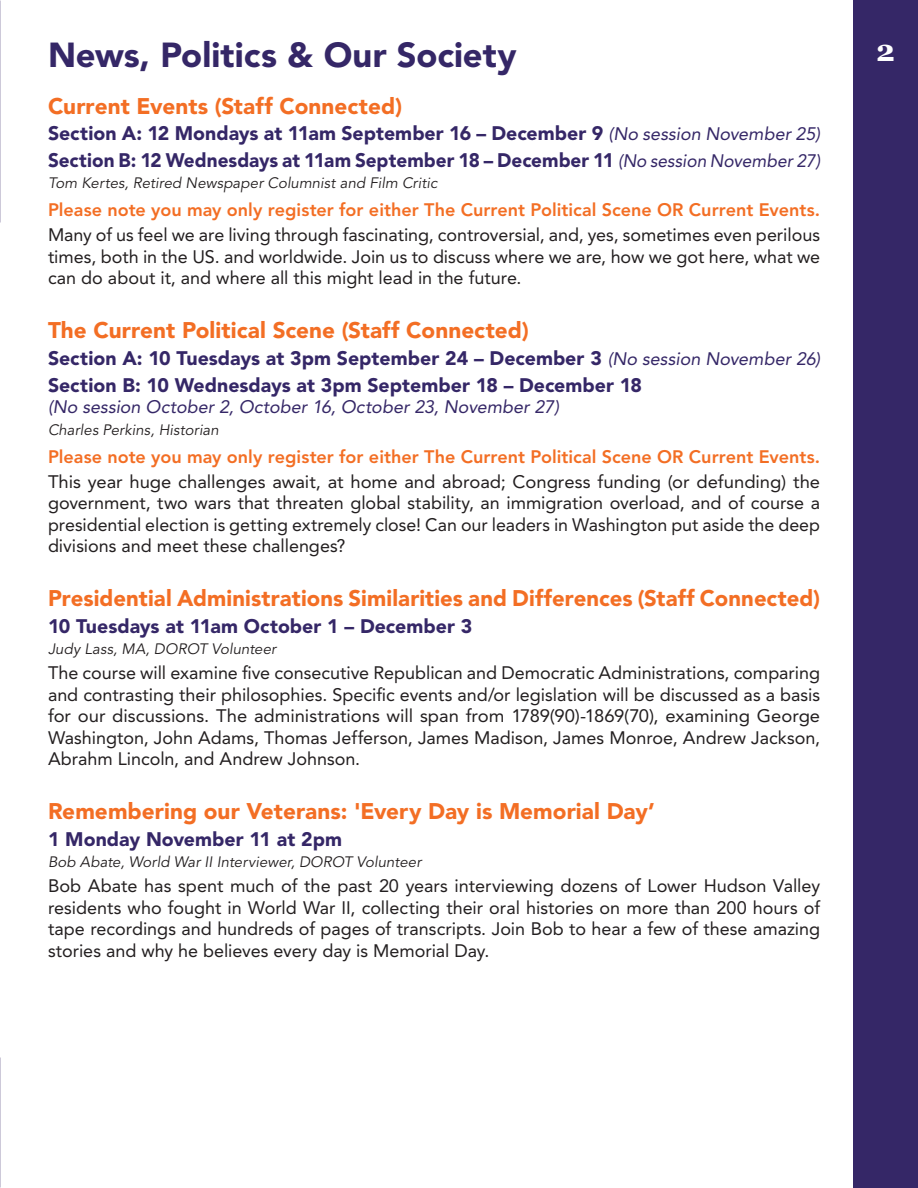
<style>
.page{position:relative;width:918px;height:1188px;background:#fff}
.page>*{position:absolute;margin:0;border:0;box-sizing:border-box;transform-origin:0 0}
.t1{font:900 34.5px "Avenir LT Pro";color:#352767}
.t2{font:700 30px "Georgia";color:#fff}
.t3{font:900 22.5px "Avenir LT Pro";letter-spacing:.005em;color:#f36e24}
.t4{font:900 19.5px/26.7px "Avenir LT Pro";color:#352767}
.t5{font:18px/21.6px "Avenir LT Pro";color:#231f20;text-align:justify}
.t6{font:800 18px "Avenir LT Pro";color:#f36e24}
.t7{font:italic 18px "Avenir LT Pro";color:#352767}
.t8{font:italic 15px "Avenir LT Pro";letter-spacing:.005em;color:#231f20}
.s1{font-weight:400;font-style:italic;font-size:18px}
</style>
<div class="page">
<div style="left:853px;top:0;width:65px;height:1188px;background:#352767"></div>
<h1 class="t1" style="left:48px;top:34px;width:470px">News, Politics &amp; Our Society</h1>
<h2 class="t2" style="left:876px;top:31px;width:20px">2</h2>
<p class="t3" style="left:48px;top:92px;width:356px">Current Events (Staff Connected)</p>
<p class="t4" style="left:48px;top:120px;width:774px">Section A: 12 Mondays at 11am September 16 – December 9 <span class="s1">(No session November 25)<br></span>Section B: 12 Wednesdays at 11am September 18 – December 11 <span class="s1">(No session November 27)</span></p>
<p class="t8" style="left:48px;top:174px;width:391px">Tom Kertes, Retired Newspaper Columnist and Film Critic</p>
<p class="t6" style="left:48px;top:200px;width:774px">Please note you may only register for either The Current Political Scene OR Current Events.</p>
<p class="t5" style="left:48px;top:224px;width:774px">Many of us feel we are living through fascinating, controversial, and, yes, sometimes even perilous times, both in the US. and worldwide. Join us to discuss where we are, how we got here, what we can do about it, and where all this might lead in the future.</p>
<p class="t3" style="left:48px;top:317px;width:482px">The Current Political Scene (Staff Connected)</p>
<p class="t4" style="left:48px;top:345px;width:774px">Section A: 10 Tuesdays at 3pm September 24 – December 3 <span class="s1">(No session November 26)<br></span>Section B: 10 Wednesdays at 3pm September 18 – December 18</p>
<p class="t7" style="left:48px;top:396px;width:513px">(No session October 2, October 16, October 23, November 27)</p>
<p class="t8" style="left:48px;top:420px;width:172px">Charles Perkins, Historian</p>
<p class="t6" style="left:48px;top:446px;width:774px">Please note you may only register for either The Current Political Scene OR Current Events.</p>
<p class="t5" style="left:48px;top:470px;width:774px">This year huge challenges await, at home and abroad; Congress funding (or defunding) the government, two wars that threaten global stability, an immigration overload, and of course a presidential election is getting extremely close! Can our leaders in Washington put aside the deep divisions and meet these challenges?</p>
<p class="t3" style="left:48px;top:585px;width:774px">Presidential Administrations Similarities and Differences (Staff Connected)</p>
<p class="t4" style="left:48px;top:613px;width:426px">10 Tuesdays at 11am October 1 – December 3</p>
<p class="t8" style="left:48px;top:640px;width:230px">Judy Lass, MA, DOROT Volunteer</p>
<p class="t5" style="left:48px;top:662px;width:774px">The course will examine five consecutive Republican and Democratic Administrations, comparing and contrasting their philosophies. Specific events and/or legislation will be discussed as a basis for our discussions. The administrations will span from 1789(90)-1869(70), examining George Washington, John Adams, Thomas Jefferson, James Madison, James Monroe, Andrew Jackson, Abrahm Lincoln, and Andrew Johnson.</p>
<p class="t3" style="left:48px;top:798px;width:608px">Remembering our Veterans: 'Every Day is Memorial Day’</p>
<p class="t4" style="left:48px;top:826px;width:296px">1 Monday November 11 at 2pm</p>
<p class="t8" style="left:48px;top:853px;width:375px">Bob Abate, World War II Interviewer, DOROT Volunteer</p>
<p class="t5" style="left:48px;top:875px;width:774px">Bob Abate has spent much of the past 20 years interviewing dozens of Lower Hudson Valley residents who fought in World War II, collecting their oral histories on more than 200 hours of tape recordings and hundreds of pages of transcripts. Join Bob to hear a few of these amazing stories and why he believes every day is Memorial Day.</p>
</div>
